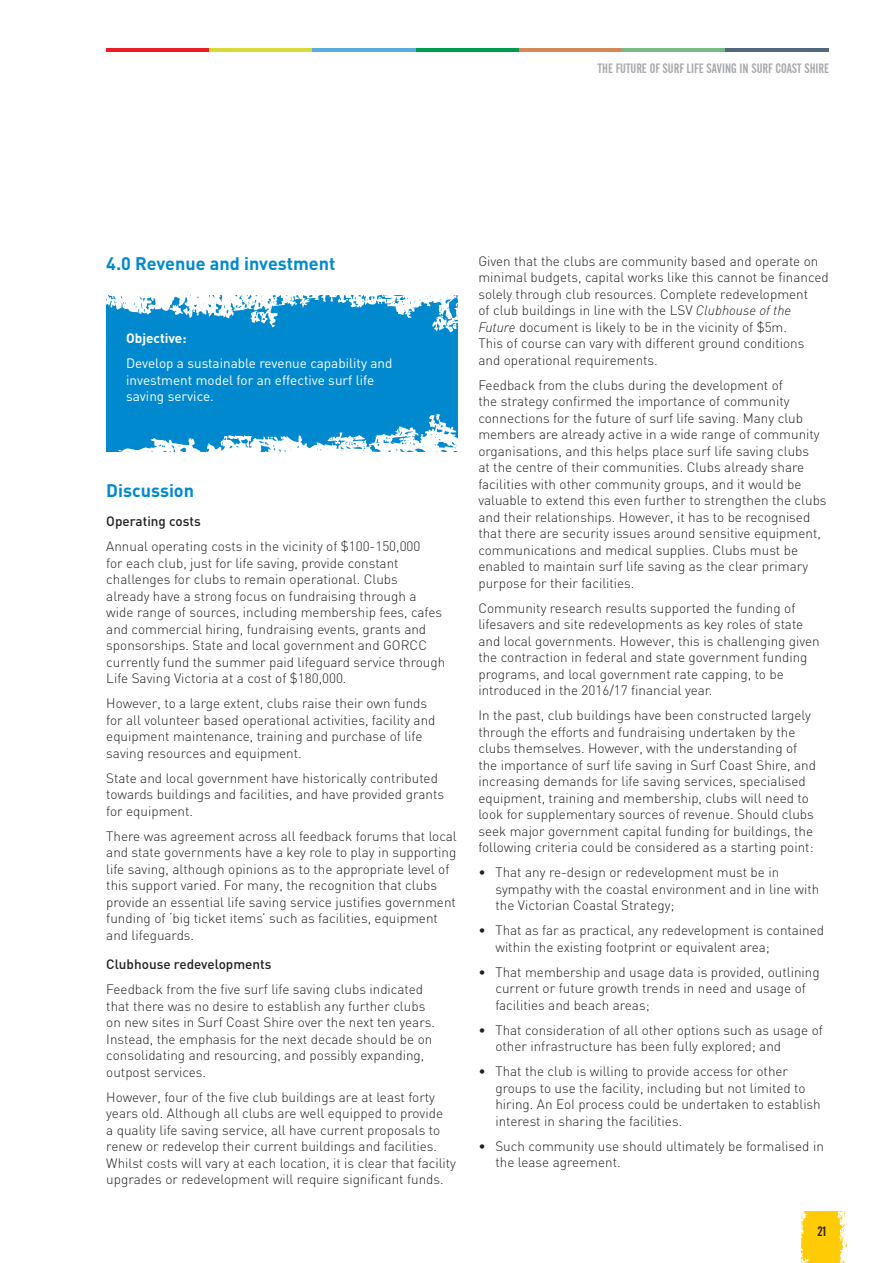
<style>
.page{position:relative;width:893px;height:1263px;background:#fff}
.page>*{position:absolute;margin:0;border:0;box-sizing:border-box;transform-origin:0 0}
.t1{font:700 18px "DIN";color:#0089cf}
.t2{font:300 13.5px/16.5px "DIN";color:#231f20}
.t3{font:13.5px/16.5px "DIN";color:#fff}
.t4{font:13.5px "Alternate Gothic No 2 BT";color:#a7a9ac}
.t5{font:500 13.5px "DIN";color:#231f20}
.t6{font:700 13.5px "DIN";color:#fff}
.t7{font:13.5px "Alternate Gothic No 2 BT";color:#231f20}
.s1{font-style:italic}
</style>
<div class="page">
<svg style="left:802px;top:1211px;width:44px;height:52px;background:#ffd125"></svg>
<hr style="left:106px;top:48px;width:104px;height:4px;background:#ed1d24">
<hr style="left:210px;top:48px;width:103px;height:4px;background:#dad836">
<hr style="left:313px;top:48px;width:103px;height:4px;background:#5bacdf">
<hr style="left:416px;top:48px;width:103px;height:4px;background:#009a4e">
<hr style="left:519px;top:48px;width:103px;height:4px;background:#d88858">
<hr style="left:622px;top:48px;width:104px;height:4px;background:#77ba86">
<hr style="left:726px;top:48px;width:103px;height:4px;background:#51677d">
<svg style="left:106px;top:295px;width:351px;height:157px;background:#2399d5"></svg>
<p class="t4" style="left:598px;top:61px;width:233px">THE FUTURE OF SURF LIFE SAVING IN SURF COAST SHIRE</p>
<h1 class="t1" style="left:106px;top:252px;width:231px">4.0 Revenue and investment</h1>
<p class="t6" style="left:126px;top:330px;width:62px">Objective:</p>
<p class="t3" style="left:126px;top:355px;width:268px">Develop a sustainable revenue capability and investment model for an effective surf life saving service.</p>
<h1 class="t1" style="left:106px;top:479px;width:89px">Discussion</h1>
<p class="t5" style="left:106px;top:513px;width:96px">Operating costs</p>
<p class="t2" style="left:106px;top:538px;width:340px">Annual operating costs in the vicinity of $100-150,000<br>for each club, just for life saving, provide constant challenges for clubs to remain operational. Clubs<br>already have a strong focus on fundraising through a wide range of sources, including membership fees, cafes and commercial hiring, fundraising events, grants and sponsorships. State and local government and GORCC currently fund the summer paid lifeguard service through Life Saving Victoria at a cost of $180,000.</p>
<p class="t2" style="left:106px;top:695px;width:331px">However, to a large extent, clubs raise their own funds for all volunteer based operational activities, facility and equipment maintenance, training and purchase of life saving resources and equipment.</p>
<p class="t2" style="left:106px;top:770px;width:339px">State and local government have historically contributed towards buildings and facilities, and have provided grants for equipment.</p>
<p class="t2" style="left:106px;top:828px;width:352px">There was agreement across all feedback forums that local and state governments have a key role to play in supporting life saving, although opinions as to the appropriate level of this support varied. For many, the recognition that clubs provide an essential life saving service justifies government funding of ‘big ticket items’ such as facilities, equipment and lifeguards.</p>
<p class="t5" style="left:106px;top:956px;width:167px">Clubhouse redevelopments</p>
<p class="t2" style="left:106px;top:981px;width:330px">Feedback from the five surf life saving clubs indicated that there was no desire to establish any further clubs on new sites in Surf Coast Shire over the next ten years.<br>Instead, the emphasis for the next decade should be on consolidating and resourcing, and possibly expanding, outpost services.</p>
<p class="t2" style="left:106px;top:1088px;width:351px">However, four of the five club buildings are at least forty years old. Although all clubs are well equipped to provide<br>a quality life saving service, all have current proposals to renew or redevelop their current buildings and facilities.<br>Whilst costs will vary at each location, it is clear that facility upgrades or redevelopment will require significant funds.</p>
<p class="t2" style="left:478px;top:253px;width:352px">Given that the clubs are community based and operate on minimal budgets, capital works like this cannot be financed solely through club resources. Complete redevelopment<br>of club buildings in line with the LSV <span class="s1">Clubhouse of the Future</span> document is likely to be in the vicinity of $5m.<br>This of course can vary with different ground conditions and operational requirements.</p>
<p class="t2" style="left:478px;top:377px;width:350px">Feedback from the clubs during the development of<br>the strategy confirmed the importance of community connections for the future of surf life saving. Many club members are already active in a wide range of community organisations, and this helps place surf life saving clubs<br>at the centre of their communities. Clubs already share facilities with other community groups, and it would be valuable to extend this even further to strengthen the clubs and their relationships. However, it has to be recognised that there are security issues around sensitive equipment, communications and medical supplies. Clubs must be enabled to maintain surf life saving as the clear primary purpose for their facilities.</p>
<p class="t2" style="left:478px;top:600px;width:343px">Community research results supported the funding of lifesavers and site redevelopments as key roles of state and local governments. However, this is challenging given the contraction in federal and state government funding programs, and local government rate capping, to be introduced in the 2016/17 financial year.</p>
<p class="t2" style="left:478px;top:707px;width:339px">In the past, club buildings have been constructed largely through the efforts and fundraising undertaken by the clubs themselves. However, with the understanding of the importance of surf life saving in Surf Coast Shire, and increasing demands for life saving services, specialised equipment, training and membership, clubs will need to look for supplementary sources of revenue. Should clubs seek major government capital funding for buildings, the following criteria could be considered as a starting point:</p>
<p class="t2" style="left:495px;top:864px;width:325px;text-indent:-17px">• That any re-design or redevelopment must be in sympathy with the coastal environment and in line with the Victorian Coastal Strategy;</p>
<p class="t2" style="left:495px;top:922px;width:330px;text-indent:-17px">• That as far as practical, any redevelopment is contained within the existing footprint or equivalent area;</p>
<p class="t2" style="left:495px;top:964px;width:326px;text-indent:-17px">• That membership and usage data is provided, outlining current or future growth trends in need and usage of facilities and beach areas;</p>
<p class="t2" style="left:495px;top:1022px;width:329px;text-indent:-17px">• That consideration of all other options such as usage of other infrastructure has been fully explored; and</p>
<p class="t2" style="left:495px;top:1063px;width:327px;text-indent:-17px">• That the club is willing to provide access for other groups to use the facility, including but not limited to hiring. An EoI process could be undertaken to establish interest in sharing the facilities.</p>
<p class="t2" style="left:495px;top:1138px;width:330px;text-indent:-17px">• Such community use should ultimately be formalised in the lease agreement.</p>
<p class="t7" style="left:817px;top:1224px;width:10px">21</p>
</div>
